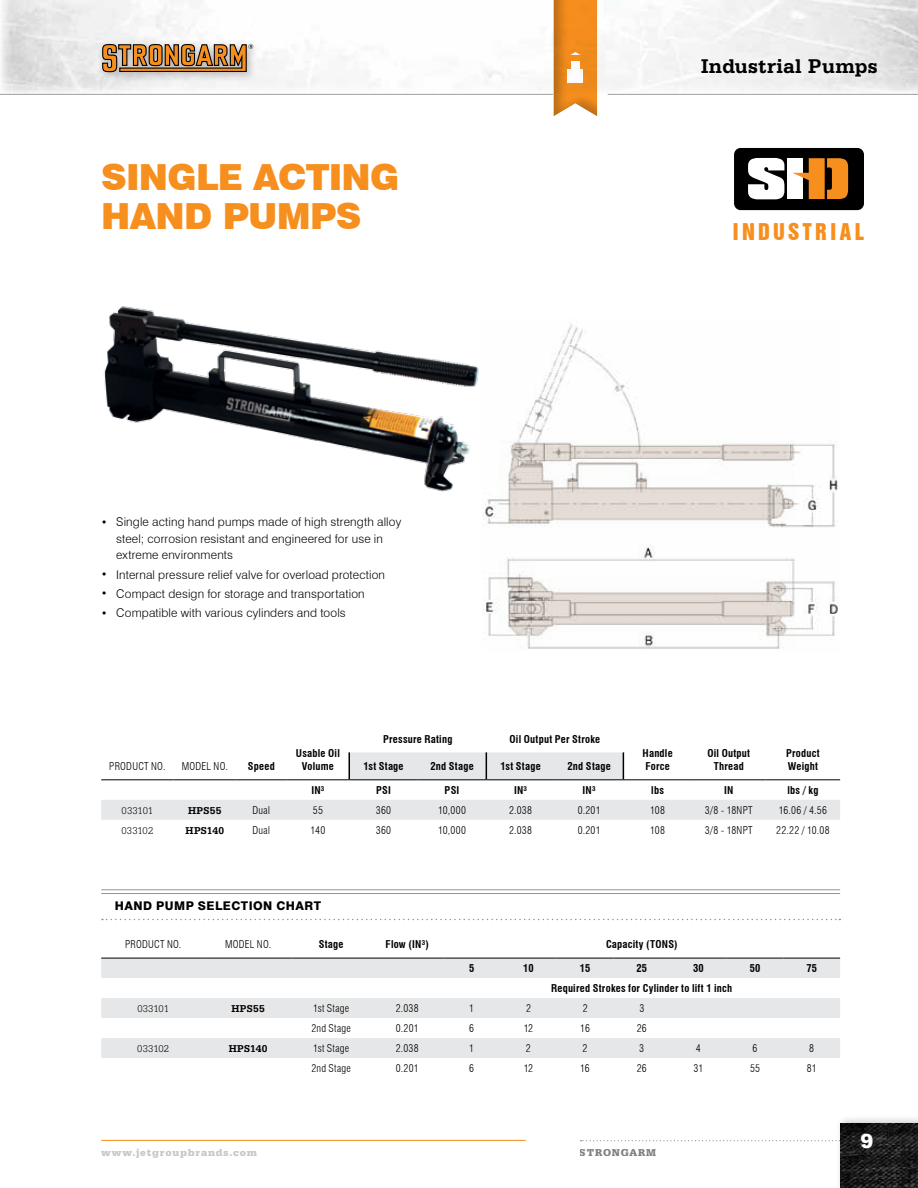
<style>
.page{position:relative;width:918px;height:1188px;background:#fff}
.page>*{position:absolute;margin:0;border:0;box-sizing:border-box;transform-origin:0 0}
.t1{font:900 36px/39px "Swiss 721 BT";letter-spacing:-.02em;color:#f78f1e}
.t2{font:21.15px "Swiss 921 BT Regular A";letter-spacing:.165em;color:#f78f1e}
.t3{font:700 21px "Serifa BT";letter-spacing:.02em;color:#000}
.t4{font:900 19.5px "Arial";color:#fff}
.t5{font:300 12px/16.5px "Swiss 721 BT";letter-spacing:.015em;color:#000}
.t6{font:800 12px "Swiss 721 BT";letter-spacing:.04em;color:#000}
.t7{font:700 condensed 10.5px/13.5px "Swiss 721 BT";letter-spacing:.02em;color:#000;text-align:center}
.t8{font:300 condensed 10.5px "Swiss 721 BT";letter-spacing:.025em;color:#000}
.t9{font:300 10.5px "Serifa BT";letter-spacing:.005em;color:#000}
.t10{font:700 10.5px "Serifa BT";letter-spacing:.02em;color:#000}
.t11{font:900 10.5px "Serifa BT";letter-spacing:.07em;color:#c7c8ca}
.t12{font:900 10.5px "Serifa BT";letter-spacing:.07em;color:#000}
.s1{font-size:10.5px}
</style>
<div class="page">
<div style="left:734px;top:148px;width:130px;height:62px;background:#000;border-radius:7px"></div>
<svg style="left:748px;top:158px;width:36px;height:41px"></svg>
<div style="left:787px;top:158px;width:16px;height:41px;background:#fff"></div>
<svg style="left:792px;top:158px;width:56px;height:41px"></svg>
<svg style="left:101px;top:752px;width:739px;height:68px"></svg>
<hr style="left:101px;top:779px;width:73px;height:1px;background:#000">
<hr style="left:174px;top:779px;width:62px;height:1px;background:#000">
<hr style="left:236px;top:779px;width:51px;height:1px;background:#000">
<hr style="left:287px;top:779px;width:62px;height:1px;background:#000">
<hr style="left:349px;top:779px;width:69px;height:1px;background:#000">
<hr style="left:418px;top:779px;width:68px;height:1px;background:#000">
<hr style="left:486px;top:779px;width:69px;height:1px;background:#000">
<hr style="left:555px;top:779px;width:68px;height:1px;background:#000">
<hr style="left:623px;top:779px;width:69px;height:1px;background:#000">
<hr style="left:692px;top:779px;width:74px;height:1px;background:#000">
<hr style="left:766px;top:779px;width:74px;height:1px;background:#000">
<svg style="left:623px;top:752px;width:1px;height:27px"></svg>
<svg style="left:349px;top:752px;width:1px;height:27px"></svg>
<svg style="left:486px;top:752px;width:1px;height:27px"></svg>
<hr style="left:101px;top:889px;width:739px;height:1px;background:#939598">
<hr style="left:101px;top:893px;width:739px;height:1px;background:#939598">
<svg style="left:102px;top:919px;width:738px;height:1px"></svg>
<svg style="left:101px;top:959px;width:739px;height:99px;fill:#e6e7e8"></svg>
<hr style="left:101px;top:958px;width:104px;height:1px;background:#000">
<hr style="left:205px;top:958px;width:86px;height:1px;background:#000">
<hr style="left:291px;top:958px;width:80px;height:1px;background:#000">
<hr style="left:371px;top:958px;width:72px;height:1px;background:#000">
<hr style="left:443px;top:958px;width:57px;height:1px;background:#000">
<hr style="left:500px;top:958px;width:57px;height:1px;background:#000">
<hr style="left:557px;top:958px;width:56px;height:1px;background:#000">
<hr style="left:613px;top:958px;width:57px;height:1px;background:#000">
<hr style="left:670px;top:958px;width:57px;height:1px;background:#000">
<hr style="left:727px;top:958px;width:56px;height:1px;background:#000">
<hr style="left:783px;top:958px;width:57px;height:1px;background:#000">
<svg style="left:482px;top:324px;width:356px;height:325px"></svg>
<img style="left:104px;top:306px;width:379px;height:189px">
<div style="left:836px;top:1114px;width:82px;height:74px;background:#000;opacity:.25"></div>
<img style="left:840px;top:1124px;width:78px;height:64px">
<div style="left:0;top:0;width:10px;height:104px;background:#fff;opacity:.75"></div>
<hr style="left:0;top:0;width:1px;height:94px;background:#fff">
<svg style="left:581px;top:1140px;width:260px;height:1px"></svg>
<hr style="left:101px;top:1140px;width:425px;height:1px;background:#f78f1e">
<div style="left:96px;top:38px;width:167px;height:44px;background:#000;opacity:.3"></div>
<svg style="left:102px;top:43px;width:151px;height:30px;background:#a57e54"></svg>
<div style="left:857px;top:1124px;width:27px;height:29px;background:#000;opacity:.25"></div>
<hr style="left:605px;top:93px;width:313px;height:4px;background:#000;opacity:.15">
<hr style="left:0;top:93px;width:554px;height:4px;background:#000;opacity:.15">
<div style="left:553px;top:0;width:45px;height:117px;background:#000;opacity:.25"></div>
<h1 class="t1" style="left:101px;top:158px;width:300px">SINGLE ACTING<br>HAND PUMPS</h1>
<h3 class="t3" style="left:701px;top:53px;width:178px">Industrial Pumps</h3>
<h2 class="t2" style="left:733px;top:217px;width:132px">INDUSTRIAL</h2>
<p class="t5" style="left:116px;top:514px;width:287px;text-indent:-15px"><span class="s1">•</span> Single acting hand pumps made of high strength alloy steel; corrosion resistant and engineered for use in extreme environments</p>
<p class="t5" style="left:101px;top:566px;width:285px"><span class="s1">•</span> Internal pressure relief valve for overload protection</p>
<p class="t5" style="left:101px;top:585px;width:265px"><span class="s1">•</span> Compact design for storage and transportation</p>
<p class="t5" style="left:101px;top:604px;width:246px"><span class="s1">•</span> Compatible with various cylinders and tools</p>
<p class="t7" style="left:383px;top:732px;width:71px">Pressure Rating</p>
<p class="t7" style="left:510px;top:732px;width:92px">Oil Output Per Stroke</p>
<p class="t8" style="left:109px;top:760px;width:58px">PRODUCT NO.</p>
<p class="t8" style="left:182px;top:760px;width:48px">MODEL NO.</p>
<p class="t7" style="left:248px;top:760px;width:28px">Speed</p>
<p class="t7" style="left:296px;top:746px;width:45px">Usable Oil<br>Volume</p>
<p class="t7" style="left:643px;top:746px;width:32px;text-align:left">Handle<br>Force</p>
<p class="t7" style="left:707px;top:746px;width:44px">Oil Output<br>Thread</p>
<p class="t7" style="left:786px;top:746px;width:35px">Product</p>
<p class="t7" style="left:363px;top:760px;width:42px">1st Stage</p>
<p class="t7" style="left:430px;top:760px;width:45px">2nd Stage</p>
<p class="t7" style="left:500px;top:760px;width:42px">1st Stage</p>
<p class="t7" style="left:567px;top:760px;width:45px">2nd Stage</p>
<p class="t7" style="left:788px;top:760px;width:32px">Weight</p>
<p class="t7" style="left:311px;top:783px;width:15px">IN³</p>
<p class="t7" style="left:376px;top:783px;width:16px">PSI</p>
<p class="t7" style="left:445px;top:783px;width:16px">PSI</p>
<p class="t7" style="left:514px;top:783px;width:15px">IN³</p>
<p class="t7" style="left:583px;top:783px;width:15px">IN³</p>
<p class="t7" style="left:651px;top:783px;width:14px">lbs</p>
<p class="t7" style="left:724px;top:783px;width:11px">IN</p>
<p class="t7" style="left:787px;top:783px;width:33px">lbs / kg</p>
<p class="t9" style="left:122px;top:804px;width:33px">033101</p>
<p class="t10" style="left:188px;top:804px;width:35px">HPS55</p>
<p class="t8" style="left:252px;top:804px;width:19px">Dual</p>
<p class="t8" style="left:313px;top:804px;width:12px">55</p>
<p class="t8" style="left:376px;top:804px;width:17px">360</p>
<p class="t8" style="left:438px;top:804px;width:29px">10,000</p>
<p class="t8" style="left:509px;top:804px;width:24px">2.038</p>
<p class="t8" style="left:578px;top:804px;width:24px">0.201</p>
<p class="t8" style="left:650px;top:804px;width:16px">108</p>
<p class="t8" style="left:705px;top:804px;width:49px">3/8 - 18NPT</p>
<p class="t8" style="left:779px;top:804px;width:50px">16.06 / 4.56</p>
<p class="t9" style="left:122px;top:824px;width:33px">033102</p>
<p class="t10" style="left:186px;top:824px;width:40px">HPS140</p>
<p class="t8" style="left:252px;top:824px;width:19px">Dual</p>
<p class="t8" style="left:311px;top:824px;width:16px">140</p>
<p class="t8" style="left:376px;top:824px;width:17px">360</p>
<p class="t8" style="left:438px;top:824px;width:29px">10,000</p>
<p class="t8" style="left:509px;top:824px;width:24px">2.038</p>
<p class="t8" style="left:578px;top:824px;width:24px">0.201</p>
<p class="t8" style="left:650px;top:824px;width:16px">108</p>
<p class="t8" style="left:705px;top:824px;width:49px">3/8 - 18NPT</p>
<p class="t8" style="left:776px;top:824px;width:55px">22.22 / 10.08</p>
<p class="t6" style="left:115px;top:899px;width:208px">HAND PUMP SELECTION CHART</p>
<p class="t8" style="left:125px;top:938px;width:58px">PRODUCT NO.</p>
<p class="t8" style="left:225px;top:938px;width:48px">MODEL NO.</p>
<p class="t7" style="left:319px;top:938px;width:26px">Stage</p>
<p class="t7" style="left:386px;top:938px;width:45px">Flow (IN³)</p>
<p class="t7" style="left:606px;top:938px;width:73px">Capacity (TONS)</p>
<p class="t7" style="left:469px;top:962px;width:7px">5</p>
<p class="t7" style="left:523px;top:962px;width:12px">10</p>
<p class="t7" style="left:580px;top:962px;width:12px">15</p>
<p class="t7" style="left:636px;top:962px;width:12px">25</p>
<p class="t7" style="left:693px;top:962px;width:12px">30</p>
<p class="t7" style="left:750px;top:962px;width:12px">50</p>
<p class="t7" style="left:806px;top:962px;width:12px">75</p>
<p class="t7" style="left:551px;top:981px;width:183px">Required Strokes for Cylinder to lift 1 inch</p>
<p class="t9" style="left:137px;top:1003px;width:33px">033101</p>
<p class="t10" style="left:232px;top:1002px;width:35px">HPS55</p>
<p class="t8" style="left:313px;top:1002px;width:38px">1st Stage</p>
<p class="t8" style="left:396px;top:1002px;width:24px">2.038</p>
<p class="t8" style="left:469px;top:1002px;width:6px">1</p>
<p class="t8" style="left:526px;top:1002px;width:6px">2</p>
<p class="t8" style="left:583px;top:1002px;width:6px">2</p>
<p class="t8" style="left:639px;top:1002px;width:6px">3</p>
<p class="t8" style="left:311px;top:1022px;width:41px">2nd Stage</p>
<p class="t8" style="left:396px;top:1022px;width:24px">0.201</p>
<p class="t8" style="left:469px;top:1022px;width:6px">6</p>
<p class="t8" style="left:524px;top:1022px;width:11px">12</p>
<p class="t8" style="left:580px;top:1022px;width:11px">16</p>
<p class="t8" style="left:637px;top:1022px;width:12px">26</p>
<p class="t9" style="left:137px;top:1043px;width:33px">033102</p>
<p class="t10" style="left:229px;top:1042px;width:40px">HPS140</p>
<p class="t8" style="left:313px;top:1042px;width:38px">1st Stage</p>
<p class="t8" style="left:396px;top:1042px;width:24px">2.038</p>
<p class="t8" style="left:469px;top:1042px;width:6px">1</p>
<p class="t8" style="left:526px;top:1042px;width:6px">2</p>
<p class="t8" style="left:583px;top:1042px;width:6px">2</p>
<p class="t8" style="left:639px;top:1042px;width:6px">3</p>
<p class="t8" style="left:696px;top:1042px;width:6px">4</p>
<p class="t8" style="left:753px;top:1042px;width:6px">6</p>
<p class="t8" style="left:809px;top:1042px;width:6px">8</p>
<p class="t8" style="left:311px;top:1062px;width:41px">2nd Stage</p>
<p class="t8" style="left:396px;top:1062px;width:24px">0.201</p>
<p class="t8" style="left:469px;top:1062px;width:6px">6</p>
<p class="t8" style="left:524px;top:1062px;width:11px">12</p>
<p class="t8" style="left:580px;top:1062px;width:11px">16</p>
<p class="t8" style="left:637px;top:1062px;width:12px">26</p>
<p class="t8" style="left:693px;top:1062px;width:11px">31</p>
<p class="t8" style="left:750px;top:1062px;width:12px">55</p>
<p class="t8" style="left:807px;top:1062px;width:11px">81</p>
<p class="t11" style="left:101px;top:1146px;width:157px">www.jetgroupbrands.com</p>
<p class="t12" style="left:580px;top:1146px;width:78px">STRONGARM</p>
<h3 class="t4" style="left:860px;top:1126px;width:15px">9</h3>
</div>
